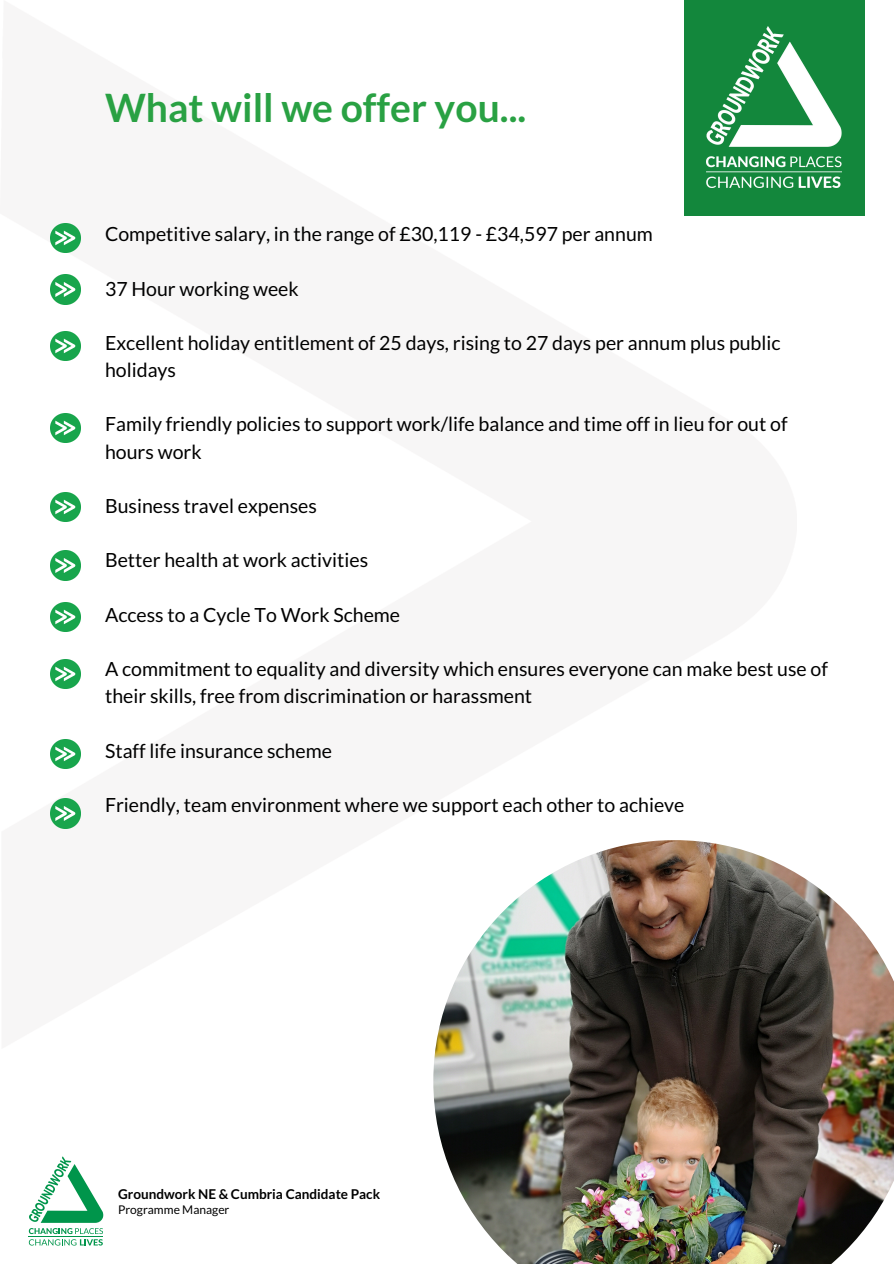
<style>
.page{position:relative;width:894px;height:1264px;background:#fff}
.page>*{position:absolute;margin:0;border:0;box-sizing:border-box;transform-origin:0 0}
.t1{font:700 39px "Lato";color:#29a143}
.t2{font:19.5px/27.2px "Lato";color:#000}
.t3{font:700 13.5px "Lato";color:#000}
.t4{font:12px "Lato";color:#000}
</style>
<div class="page">
<svg style="left:29px;top:1239px;width:74px;height:6px"></svg>
<hr style="left:29px;top:1236px;width:74px;height:1px;background:#00954b">
<svg style="left:29px;top:1156px;width:75px;height:77px"></svg>
<div style="left:683px;top:0;width:180px;height:215px;background:#13873c"></div>
<img style="left:706px;top:27px;width:134px;height:161px">
<img style="left:51px;top:223px;width:29px;height:29px">
<img style="left:51px;top:275px;width:29px;height:29px">
<img style="left:51px;top:331px;width:29px;height:29px">
<img style="left:51px;top:413px;width:29px;height:30px">
<img style="left:51px;top:492px;width:29px;height:29px">
<img style="left:51px;top:551px;width:29px;height:29px">
<img style="left:51px;top:602px;width:29px;height:29px">
<img style="left:51px;top:659px;width:29px;height:29px">
<img style="left:51px;top:739px;width:29px;height:29px">
<img style="left:51px;top:798px;width:29px;height:30px">
<img style="left:433px;top:840px;width:460px;height:423px">
<p class="t1" style="left:105px;top:83px;width:422px">What will we offer you...</p>
<p class="t2" style="left:105px;top:220px;width:549px">Competitive salary, in the range of £30,119 - £34,597 per annum</p>
<p class="t2" style="left:105px;top:274px;width:195px">37 Hour working week</p>
<p class="t2" style="left:105px;top:329px;width:677px">Excellent holiday entitlement of 25 days, rising to 27 days per annum plus public holidays</p>
<p class="t2" style="left:105px;top:410px;width:683px">Family friendly policies to support work/life balance and time off in lieu for out of hours work</p>
<p class="t2" style="left:105px;top:492px;width:213px">Business travel expenses</p>
<p class="t2" style="left:105px;top:546px;width:264px">Better health at work activities</p>
<p class="t2" style="left:105px;top:600px;width:296px">Access to a Cycle To Work Scheme</p>
<p class="t2" style="left:105px;top:655px;width:724px">A commitment to equality and diversity which ensures everyone can make best use of their skills, free from discrimination or harassment</p>
<p class="t2" style="left:105px;top:736px;width:228px">Staff life insurance scheme</p>
<p class="t2" style="left:105px;top:791px;width:580px">Friendly, team environment where we support each other to achieve</p>
<p class="t3" style="left:118px;top:1185px;width:263px">Groundwork NE &amp; Cumbria Candidate Pack</p>
<p class="t4" style="left:118px;top:1202px;width:113px">Programme Manager</p>
</div>
